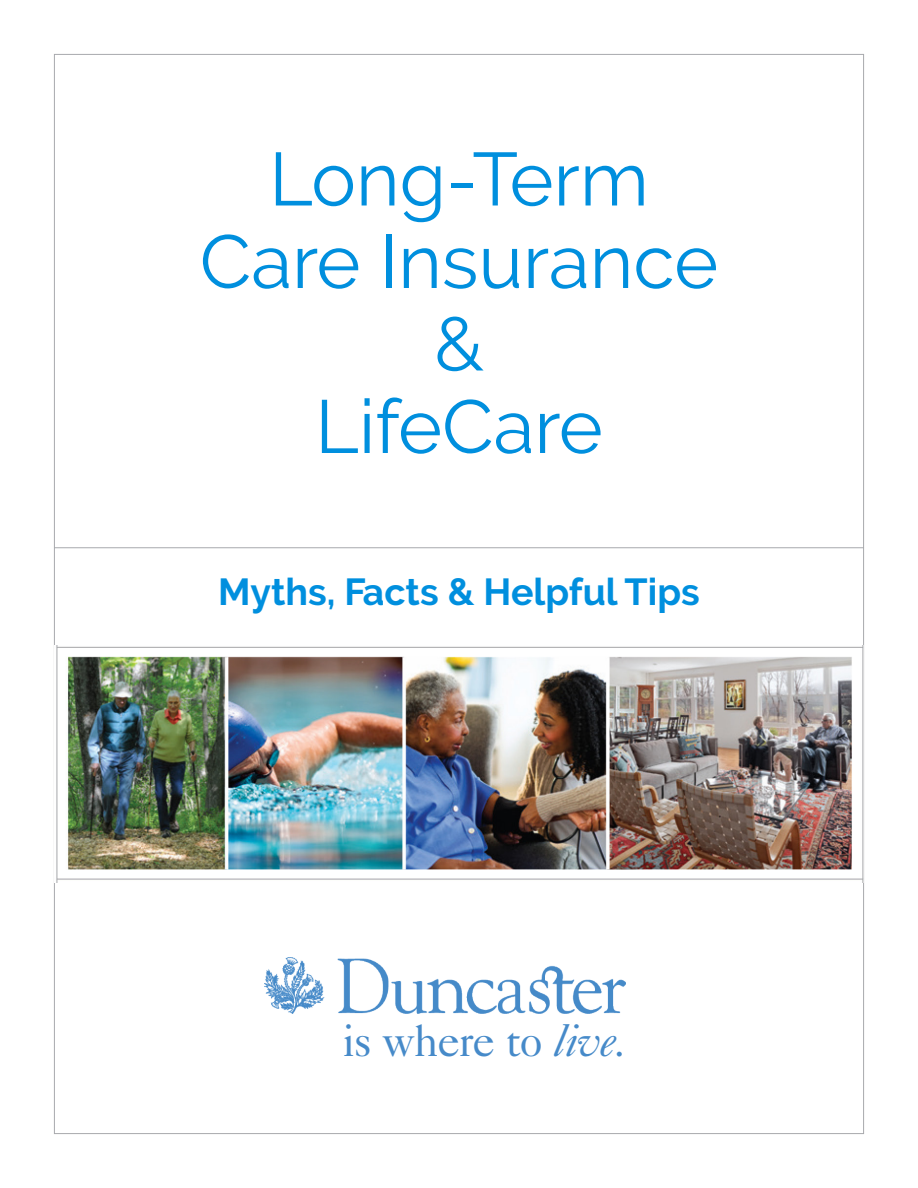
<style>
.page{position:relative;width:918px;height:1188px;background:#fff}
.page>*{position:absolute;margin:0;border:0;box-sizing:border-box;transform-origin:0 0}
.t1{font:75px "Raleway";color:#008fde}
.t2{font:45.6px "Caslon Five Forty";letter-spacing:-.03em;color:#468ac9}
.t3{font:700 37.5px "Raleway";color:#008fde}
.s1{font-style:italic}
</style>
<div class="page">
<hr style="left:54px;top:547px;width:810px;height:1px;background:#a8a9ad">
<img style="left:56px;top:646px;width:808px;height:236px">
<img style="left:265px;top:958px;width:361px;height:55px">
<p class="t1" style="left:269px;top:136px;width:381px">Long-Term</p>
<p class="t1" style="left:200px;top:218px;width:520px">Care Insurance</p>
<p class="t1" style="left:434px;top:301px;width:52px">&amp;</p>
<p class="t1" style="left:315px;top:383px;width:289px">LifeCare</p>
<p class="t3" style="left:218px;top:571px;width:483px">Myths, Facts &amp; Helpful Tips</p>
<p class="t2" style="left:343px;top:1013px;width:285px">is where to <span class="s1">live.</span></p>
</div>
